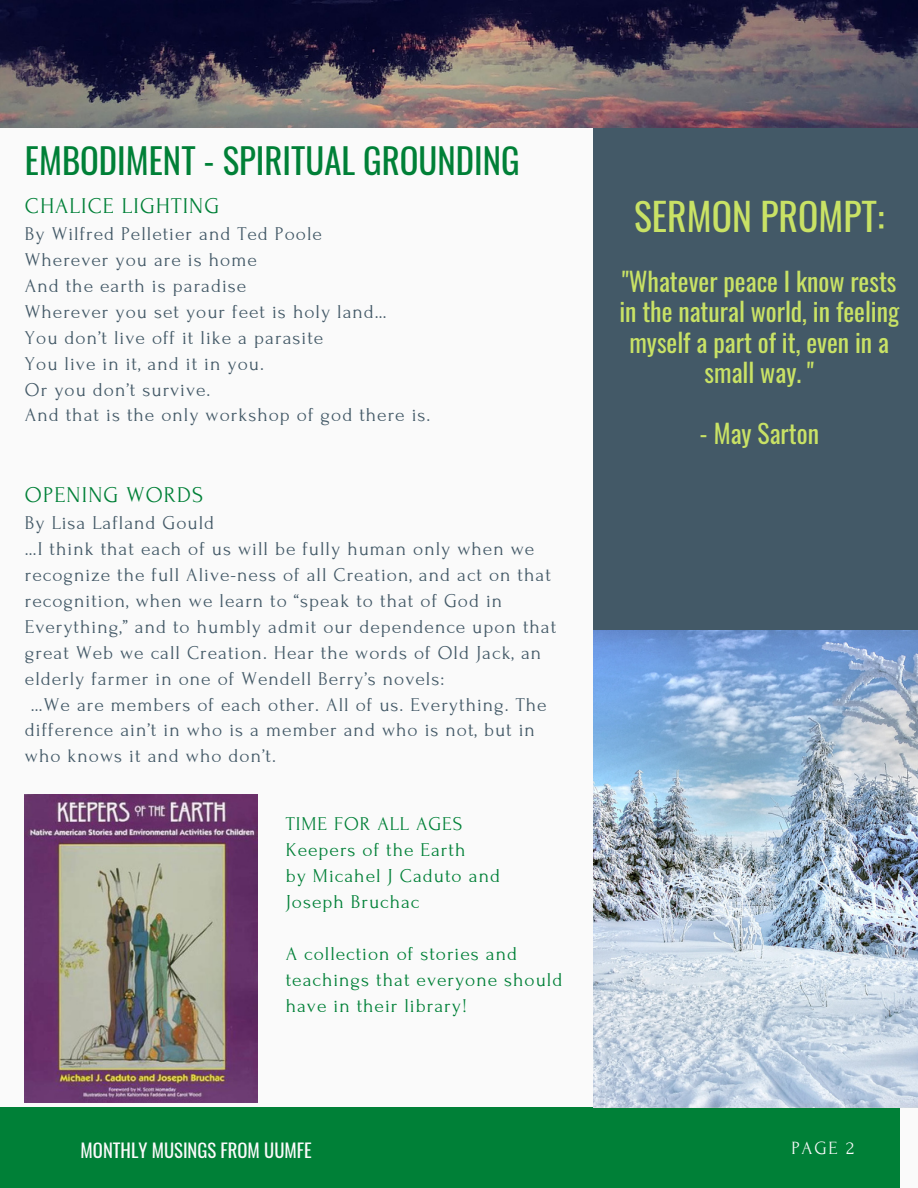
<style>
.page{position:relative;width:918px;height:1188px;background:#fafafa}
.page>*{position:absolute;margin:0;border:0;box-sizing:border-box;transform-origin:0 0}
.t1{font:37.65px "Oswald";color:#c9e265}
.t2{font:34.8px "Oswald";color:#008037}
.t3{font:25.65px/30.3px "Oswald";color:#c9e265;text-align:center}
.t4{font:22.5px "Forum";letter-spacing:.05em;color:#008037}
.t5{font:19.5px/25.8px "Forum";letter-spacing:.05em;color:#435967}
.t6{font:19.5px/25.8px "Forum";letter-spacing:.05em;color:#008037}
.t7{font:18.75px "Oswald";color:#fafafa}
.t8{font:18.6px "Forum";color:#fafafa}
</style>
<div class="page">
<div style="left:594px;top:104px;width:324px;height:585px;background:#435967"></div>
<div style="left:0;top:1107px;width:900px;height:81px;background:#008037"></div>
<img style="left:594px;top:631px;width:324px;height:477px">
<img style="left:0;top:0;width:918px;height:127px">
<img style="left:25px;top:795px;width:233px;height:307px">
<h2 class="t2" style="left:25px;top:134px;width:496px">EMBODIMENT - SPIRITUAL GROUNDING</h2>
<p class="t4" style="left:25px;top:194px;width:196px">CHALICE LIGHTING</p>
<p class="t5" style="left:25px;top:221px;width:407px">By Wilfred Pelletier and Ted Poole<br>Wherever you are is home<br>And the earth is paradise<br>Wherever you set your feet is holy land…<br>You don’t live off it like a parasite<br>You live in it, and it in you.<br>Or you don’t survive.<br>And that is the only workshop of god there is.</p>
<p class="t4" style="left:25px;top:483px;width:180px">OPENING WORDS</p>
<p class="t5" style="left:25px;top:511px;width:191px">By Lisa Lafland Gould</p>
<p class="t5" style="left:25px;top:536px;width:511px">…I think that each of us will be fully human only when we</p>
<p class="t5" style="left:25px;top:562px;width:527px">recognize the full Alive-ness of all Creation, and act on that</p>
<p class="t5" style="left:25px;top:588px;width:479px">recognition, when we learn to “speak to that of God in</p>
<p class="t5" style="left:25px;top:614px;width:533px">Everything,” and to humbly admit our dependence upon that</p>
<p class="t5" style="left:25px;top:640px;width:518px">great Web we call Creation. Hear the words of Old Jack, an</p>
<p class="t5" style="left:25px;top:666px;width:421px">elderly farmer in one of Wendell Berry’s novels:</p>
<p class="t5" style="left:31px;top:692px;width:517px">…We are members of each other. All of us. Everything. The</p>
<p class="t5" style="left:25px;top:718px;width:512px">difference ain’t in who is a member and who is not, but in</p>
<p class="t5" style="left:25px;top:743px;width:253px">who knows it and who don’t.</p>
<p class="t6" style="left:286px;top:812px;width:216px">TIME FOR ALL AGES<br>Keepers of the Earth<br>by Micahel J Caduto and<br>Joseph Bruchac</p>
<p class="t6" style="left:286px;top:941px;width:278px">A collection of stories and teachings that everyone should have in their library!</p>
<h1 class="t1" style="left:634px;top:187px;width:252px">SERMON PROMPT:</h1>
<h3 class="t3" style="left:619px;top:265px;width:281px">"Whatever peace I know rests in the natural world, in feeling myself a part of it, even in a small way. "</h3>
<h3 class="t3" style="left:700px;top:417px;width:121px">- May Sarton</h3>
<p class="t7" style="left:81px;top:1136px;width:233px">MONTHLY MUSINGS FROM UUMFE</p>
<p class="t8" style="left:791px;top:1138px;width:64px">PAGE 2</p>
</div>
